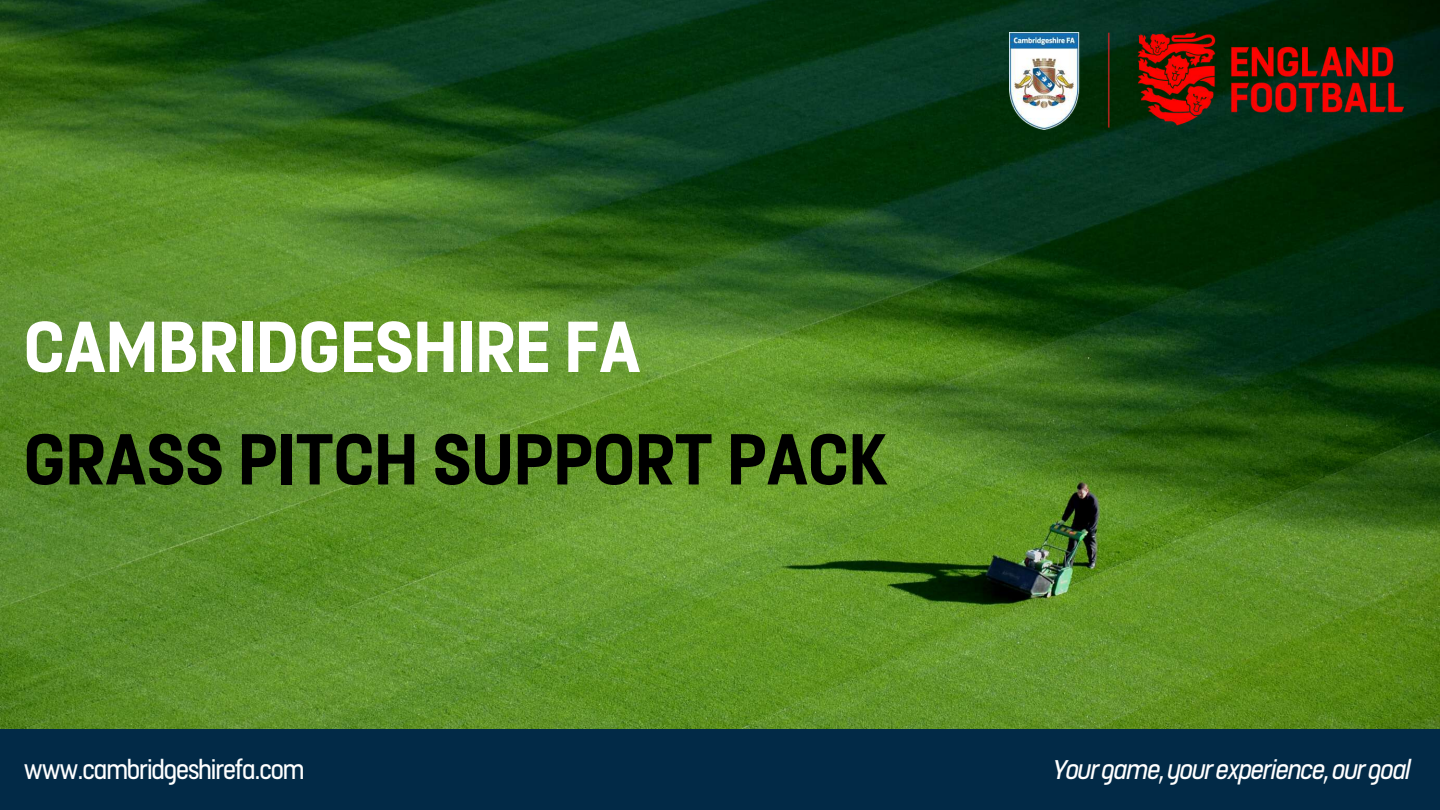
<style>
.page{position:relative;width:1440px;height:810px;background:#fff}
.page>*{position:absolute;margin:0;border:0;box-sizing:border-box;transform-origin:0 0}
.t1{font:700 80.7px "FS Dillon";color:#000}
.t2{font:700 80.7px "FS Dillon";color:#fff}
.t3{font:italic 30.2px "FS Dillon";letter-spacing:-.035em;color:#fff}
.t4{font:30.2px "FS Dillon";letter-spacing:-.035em;color:#fff}
</style>
<div class="page">
<img style="left:0;top:0;width:1440px;height:729px">
<div style="left:0;top:729px;width:1440px;height:81px;background:#022a47"></div>
<img style="left:1009px;top:32px;width:394px;height:98px">
<h1 class="t2" style="left:24px;top:308px;width:618px">CAMBRIDGESHIRE FA</h1>
<h1 class="t1" style="left:24px;top:421px;width:866px">GRASS PITCH SUPPORT PACK</h1>
<p class="t4" style="left:24px;top:755px;width:282px">www.cambridgeshirefa.com</p>
<p class="t3" style="left:1054px;top:755px;width:359px">Yourgame,yourexperience,ourgoal</p>
</div>
